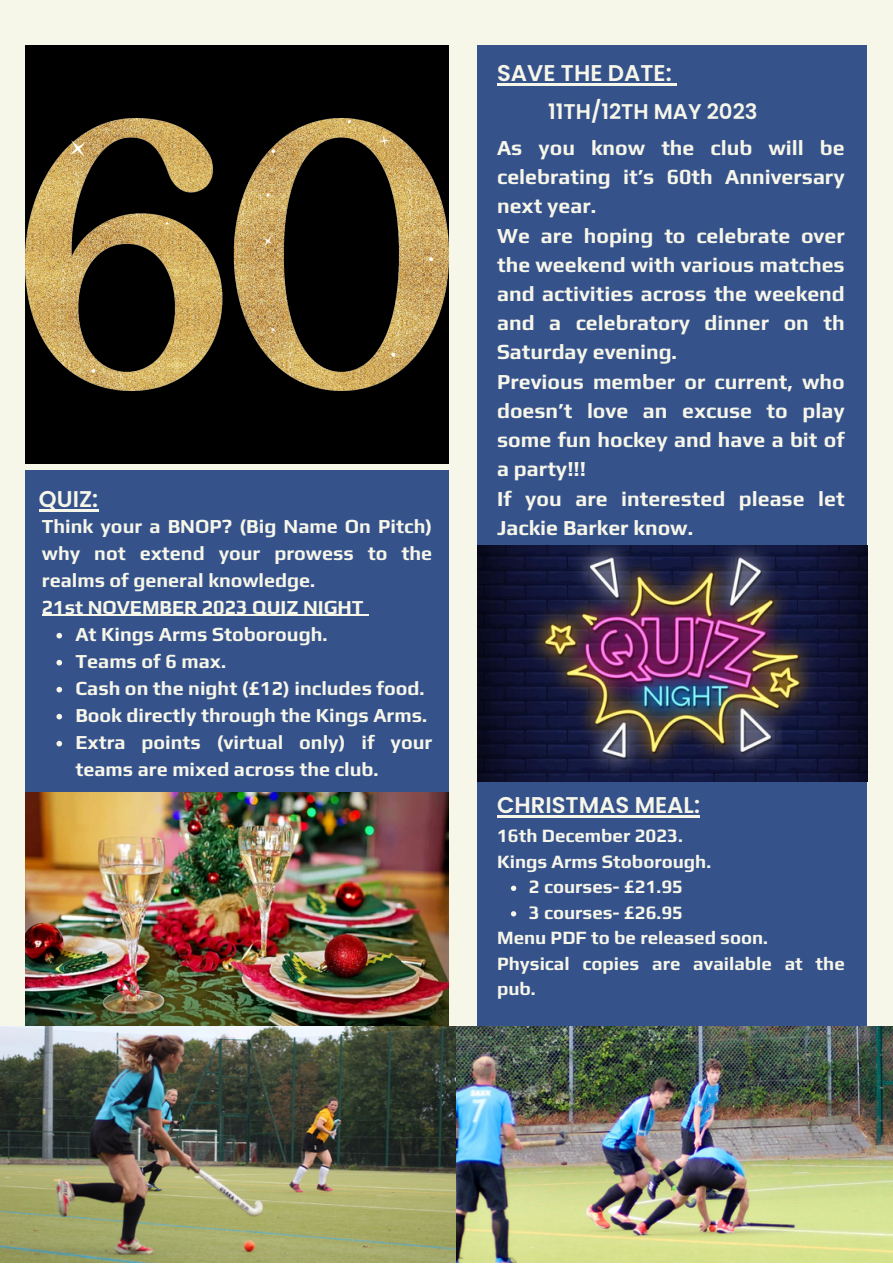
<style>
.page{position:relative;width:893px;height:1264px;background:#fff}
.page>*{position:absolute;margin:0;border:0;box-sizing:border-box;transform-origin:0 0}
.t1{font:600 22.8px "Poppins";color:#f6f6e9}
.t2{font:700 21.3px/29.2px "Play";color:#f6f6e9;text-align:justify}
.t3{font:600 21.3px "Poppins";color:#f6f6e9}
.t4{font:700 19.8px/27px "Play";color:#f6f6e9}
.t5{font:700 18.6px/25.5px "Play";color:#f6f6e9}
</style>
<div class="page">
<div style="left:0;top:0;width:892px;height:1262px;background:#f6f6e9"></div>
<div style="left:26px;top:469px;width:422px;height:495px;background:#36528b"></div>
<div style="left:477px;top:782px;width:390px;height:243px;background:#36528b"></div>
<div style="left:477px;top:45px;width:390px;height:500px;background:#36528b"></div>
<img style="left:26px;top:792px;width:422px;height:233px">
<div style="left:26px;top:45px;width:422px;height:418px;background:#000"></div>
<img style="left:26px;top:119px;width:422px;height:271px">
<img style="left:477px;top:545px;width:390px;height:237px">
<img style="left:0;top:1026px;width:456px;height:236px">
<img style="left:456px;top:1026px;width:436px;height:236px">
<hr style="left:39px;top:509px;width:59px;height:3px;background:#f6f6e9">
<svg style="left:56px;top:633px;width:6px;height:5px"></svg>
<svg style="left:56px;top:660px;width:6px;height:5px"></svg>
<svg style="left:56px;top:687px;width:6px;height:5px"></svg>
<svg style="left:56px;top:713px;width:6px;height:6px"></svg>
<svg style="left:56px;top:740px;width:6px;height:6px"></svg>
<hr style="left:42px;top:615px;width:322px;height:1px;background:#f6f6e9">
<hr style="left:497px;top:84px;width:174px;height:2px;background:#f6f6e9">
<svg style="left:671px;top:84px;width:6px;height:2px"></svg>
<hr style="left:497px;top:815px;width:203px;height:2px;background:#f6f6e9">
<svg style="left:511px;top:885px;width:5px;height:6px"></svg>
<svg style="left:511px;top:911px;width:5px;height:5px"></svg>
<p class="t1" style="left:39px;top:483px;width:61px">QUIZ:</p>
<p class="t4" style="left:42px;top:512px;width:392px;text-align:justify">Think your a BNOP? (Big Name On Pitch) why not extend your prowess to the realms of general knowledge.</p>
<p class="t4" style="left:42px;top:593px;width:323px">21st NOVEMBER 2023 QUIZ NIGHT</p>
<p class="t4" style="left:75px;top:620px;width:253px">At Kings Arms Stoborough.</p>
<p class="t4" style="left:75px;top:647px;width:152px">Teams of 6 max.</p>
<p class="t4" style="left:75px;top:674px;width:351px">Cash on the night (£12) includes food.</p>
<p class="t4" style="left:75px;top:701px;width:353px">Book directly through the Kings Arms.</p>
<p class="t4" style="left:75px;top:728px;width:358px">Extra points (virtual only) if your teams are mixed across the club.</p>
<p class="t1" style="left:497px;top:58px;width:176px">SAVE THE DATE:</p>
<p class="t3" style="left:548px;top:96px;width:211px">11TH/12TH MAY 2023</p>
<p class="t2" style="left:497px;top:132px;width:349px">As you know the club will be celebrating it’s 60th Anniversary next year.</p>
<p class="t2" style="left:497px;top:220px;width:349px">We are hoping to celebrate over the weekend with various matches and activities across the weekend and a celebratory dinner on th Saturday evening.</p>
<p class="t2" style="left:497px;top:366px;width:349px">Previous member or current, who doesn’t love an excuse to play some fun hockey and have a bit of a party!!!</p>
<p class="t2" style="left:497px;top:483px;width:349px">If you are interested please let<br>Jackie Barker know.</p>
<p class="t1" style="left:497px;top:789px;width:204px">CHRISTMAS MEAL:</p>
<p class="t5" style="left:497px;top:822px;width:187px">16th December 2023.</p>
<p class="t5" style="left:497px;top:848px;width:215px">Kings Arms Stoborough.</p>
<p class="t5" style="left:529px;top:873px;width:156px">2 courses- £21.95</p>
<p class="t5" style="left:529px;top:899px;width:156px">3 courses- £26.95</p>
<p class="t5" style="left:497px;top:924px;width:272px">Menu PDF to be released soon.</p>
<p class="t5" style="left:497px;top:950px;width:349px">Physical copies are available at the pub.</p>
</div>
